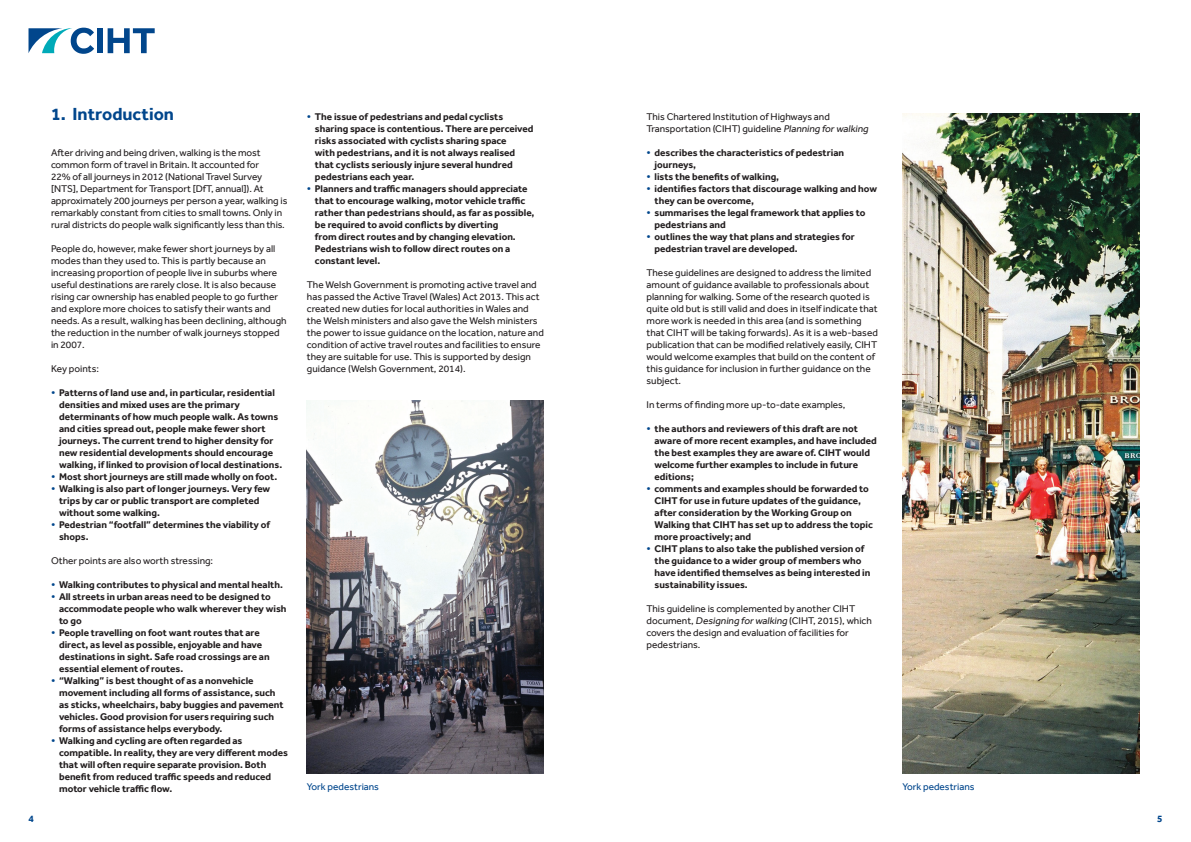
<style>
.page{position:relative;width:1191px;height:842px;background:#fff}
.page>*{position:absolute;margin:0;border:0;box-sizing:border-box;transform-origin:0 0}
.t1{font:700 18px "Effra";color:#01468c}
.t2{font:700 10px/12px "Effra";color:#231f20}
.t3{font:10px/12px "Effra";color:#231f20}
.t4{font:10px "Effra";color:#01468c}
.t5{font:700 10px "Effra";color:#01468c}
.s1{color:#01468c}
.s2{font-style:italic}
</style>
<div class="page">
<svg style="left:29px;top:28px;width:65px;height:26px"></svg>
<div style="left:97px;top:28px;width:6px;height:25px;background:#01468c"></div>
<svg style="left:108px;top:28px;width:47px;height:25px"></svg>
<img style="left:307px;top:401px;width:236px;height:373px">
<img style="left:902px;top:114px;width:238px;height:660px">
<h1 class="t1" style="left:51px;top:103px;width:124px">1. Introduction</h1>
<p class="t3" style="left:51px;top:147px;width:238px">After driving and being driven, walking is the most common form of travel in Britain. It accounted for<br>22% of all journeys in 2012 (National Travel Survey [NTS], Department for Transport [DfT, annual]). At approximately 200 journeys per person a year, walking is remarkably constant from cities to small towns. Only in rural districts do people walk significantly less than this.</p>
<p class="t3" style="left:51px;top:243px;width:237px">People do, however, make fewer short journeys by all modes than they used to. This is partly because an increasing proportion of people live in suburbs where useful destinations are rarely close. It is also because rising car ownership has enabled people to go further and explore more choices to satisfy their wants and needs. As a result, walking has been declining, although the reduction in the number of walk journeys stopped in 2007.</p>
<p class="t3" style="left:51px;top:363px;width:50px">Key points:</p>
<p class="t2" style="left:59px;top:386px;width:225px;text-indent:-8px"><span class="s1">•</span> Patterns of land use and, in particular, residential densities and mixed uses are the primary determinants of how much people walk. As towns and cities spread out, people make fewer short journeys. The current trend to higher density for new residential developments should encourage walking, if linked to provision of local destinations.</p>
<p class="t2" style="left:51px;top:470px;width:228px"><span class="s1">•</span> Most short journeys are still made wholly on foot.</p>
<p class="t2" style="left:59px;top:482px;width:213px;text-indent:-8px"><span class="s1">•</span> Walking is also part of longerjourneys. Very few trips by car or public transport are completed without some walking.</p>
<p class="t2" style="left:59px;top:518px;width:212px;text-indent:-8px"><span class="s1">•</span> Pedestrian “footfall” determines the viability of shops.</p>
<p class="t3" style="left:51px;top:555px;width:164px">Other points are also worth stressing:</p>
<p class="t2" style="left:51px;top:578px;width:233px"><span class="s1">•</span> Walking contributes to physical and mental health.</p>
<p class="t2" style="left:59px;top:590px;width:229px;text-indent:-8px"><span class="s1">•</span> All streets in urban areas need to be designed to accommodate people who walk wherever they wish to go</p>
<p class="t2" style="left:59px;top:626px;width:212px;text-indent:-8px"><span class="s1">•</span> People travelling on foot want routes that are direct, as level as possible, enjoyable and have destinations in sight. Safe road crossings are an essential element of routes.</p>
<p class="t2" style="left:59px;top:674px;width:226px;text-indent:-8px"><span class="s1">•</span> “Walking” is best thought of as a nonvehicle movement including all forms of assistance, such as sticks, wheelchairs, baby buggies and pavement vehicles. Good provision for users requiring such forms of assistance helps everybody.</p>
<p class="t2" style="left:59px;top:734px;width:230px;text-indent:-8px"><span class="s1">•</span> Walking and cycling are often regarded as compatible. In reality, they are very different modes that will often require separate provision. Both benefit from reduced traffic speeds and reduced motor vehicle traffic flow.</p>
<p class="t2" style="left:315px;top:110px;width:220px;text-indent:-8px"><span class="s1">•</span> The issue of pedestrians and pedal cyclists sharing space is contentious. There are perceived risks associated with cyclists sharing space<br>with pedestrians, and it is not always realised that cyclists seriously injure several hundred pedestrians each year.</p>
<p class="t2" style="left:315px;top:182px;width:221px;text-indent:-8px"><span class="s1">•</span> Planners and traffic managers should appreciate that to encourage walking, motor vehicle traffic rather than pedestrians should, as far as possible, be required to avoid conflicts by diverting<br>from direct routes and by changing elevation.<br>Pedestrians wish to follow direct routes on a constant level.</p>
<p class="t3" style="left:307px;top:279px;width:238px">The Welsh Government is promoting active travel and has passed the Active Travel (Wales) Act 2013. This act created new duties for local authorities in Wales and the Welsh ministers and also gave the Welsh ministers the power to issue guidance on the location, nature and condition of active travel routes and facilities to ensure they are suitable for use. This is supported by design guidance (Welsh Government, 2014).</p>
<p class="t3" style="left:646px;top:111px;width:225px">This Chartered Institution of Highways and<br>Transportation (CIHT) guideline <span class="s2">Planning for walking</span></p>
<p class="t2" style="left:654px;top:146px;width:191px;text-indent:-8px"><span class="s1">•</span> describes the characteristics of pedestrian journeys,</p>
<p class="t2" style="left:646px;top:170px;width:134px"><span class="s1">•</span> lists the benefits of walking,</p>
<p class="t2" style="left:654px;top:182px;width:224px;text-indent:-8px"><span class="s1">•</span> identifies factors that discourage walking and how they can be overcome,</p>
<p class="t2" style="left:654px;top:206px;width:212px;text-indent:-8px"><span class="s1">•</span> summarises the legal framework that applies to pedestrians and</p>
<p class="t2" style="left:654px;top:230px;width:202px;text-indent:-8px"><span class="s1">•</span> outlines the way that plans and strategies for pedestrian travel are developed.</p>
<p class="t3" style="left:646px;top:267px;width:233px">These guidelines are designed to address the limited amount of guidance available to professionals about planning for walking. Some of the research quoted is quite old but is still valid and does in itself indicate that more work is needed in this area (and is something that CIHT will be taking forwards). As it is a web-based publication that can be modified relatively easily, CIHT would welcome examples that build on the content of this guidance for inclusion in further guidance on the subject.</p>
<p class="t3" style="left:646px;top:399px;width:200px">In terms of finding more up-to-date examples,</p>
<p class="t2" style="left:654px;top:422px;width:224px;text-indent:-8px"><span class="s1">•</span> the authors and reviewers of this draft are not aware of more recent examples, and have included the best examples they are aware of. CIHT would welcome further examples to include in future editions;</p>
<p class="t2" style="left:654px;top:482px;width:220px;text-indent:-8px"><span class="s1">•</span> comments and examples should be forwarded to CIHT for use in future updates of the guidance, after consideration by the Working Group on Walking that CIHT has set up to address the topic more proactively; and</p>
<p class="t2" style="left:654px;top:542px;width:217px;text-indent:-8px"><span class="s1">•</span> CIHT plans to also take the published version of the guidance to a wider group of members who have identified themselves as being interested in sustainability issues.</p>
<p class="t3" style="left:646px;top:603px;width:227px">This guideline is complemented by another CIHT document, <span class="s2">Designing for walking</span> (CIHT, 2015), which covers the design and evaluation of facilities for pedestrians.</p>
<p class="t4" style="left:307px;top:781px;width:74px">York pedestrians</p>
<p class="t4" style="left:902px;top:781px;width:74px">York pedestrians</p>
<p class="t5" style="left:28px;top:812px;width:7px">4</p>
<p class="t5" style="left:1157px;top:812px;width:7px">5</p>
</div>
